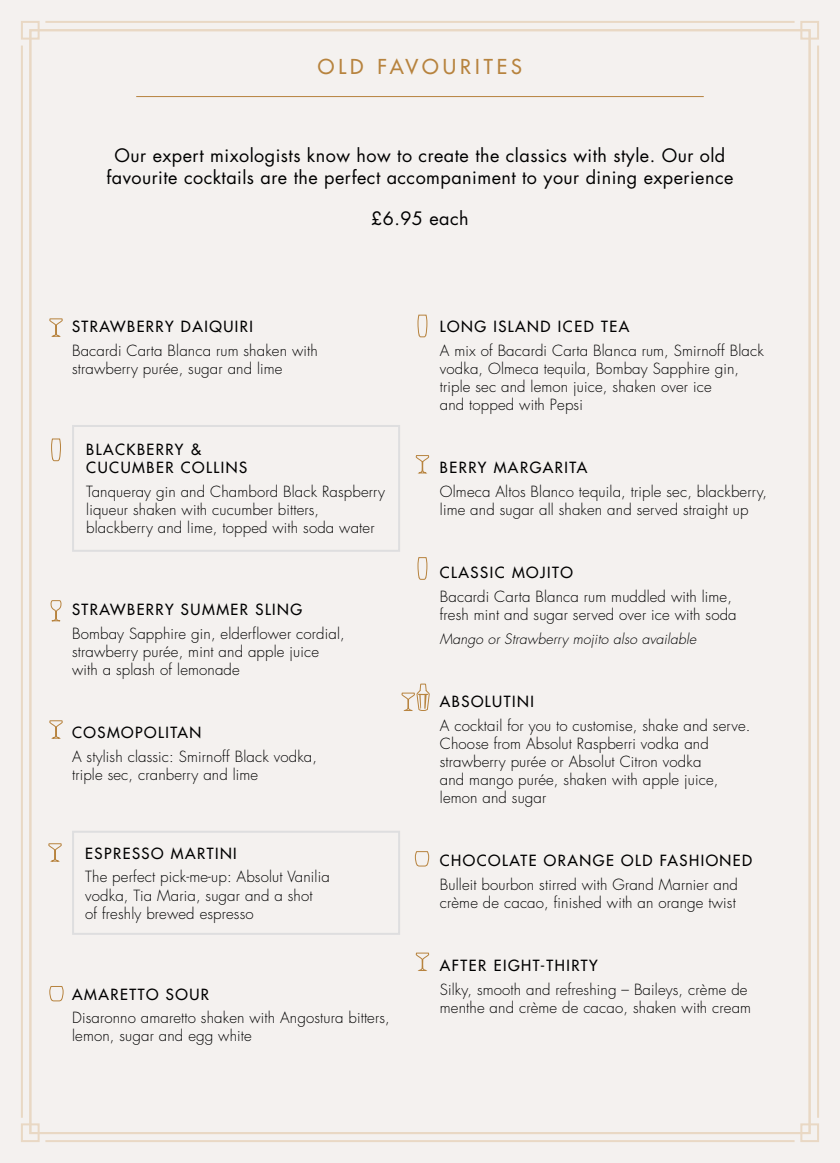
<style>
.page{position:relative;width:840px;height:1163px;background:#fff}
.page>*{position:absolute;margin:0;border:0;box-sizing:border-box;transform-origin:0 0}
.t1{font:500 20px "Futura Std";letter-spacing:.2em;color:#b7833e}
.t2{font:18px/21.6px "Futura Std";letter-spacing:.025em;color:#000;text-align:center}
.t3{font:300 15px/18px "Futura Std";letter-spacing:.01em;color:#000}
.t4{font:500 15px/18px "Futura Std";letter-spacing:.1em;color:#000}
.t5{font:italic 300 14px "Futura Std";letter-spacing:.01em;color:#000}
</style>
<div class="page">
<div style="left:0;top:0;width:839px;height:1162px;background:#f4f1ef"></div>
<div style="left:21px;top:21px;width:19px;height:19px;border:2px solid #e9d8c4"></div>
<div style="left:21px;top:1123px;width:19px;height:18px;border:2px solid #e9d8c4"></div>
<div style="left:799px;top:21px;width:19px;height:19px;border:2px solid #e9d8c4"></div>
<div style="left:799px;top:1123px;width:19px;height:18px;border:2px solid #e9d8c4"></div>
<hr style="left:45px;top:21px;width:749px;height:2px;background:#e9d8c4">
<hr style="left:45px;top:1139px;width:749px;height:2px;background:#e9d8c4">
<hr style="left:816px;top:46px;width:2px;height:1071px;background:#e9d8c4">
<hr style="left:21px;top:46px;width:2px;height:1071px;background:#e9d8c4">
<hr style="left:136px;top:96px;width:567px;height:1px;background:#b7833e">
<svg style="left:49px;top:318px;width:14px;height:19px"></svg>
<svg style="left:49px;top:720px;width:14px;height:19px"></svg>
<svg style="left:50px;top:600px;width:12px;height:21px"></svg>
<div style="left:72px;top:425px;width:328px;height:126px;border:2px solid #dededf"></div>
<svg style="left:51px;top:438px;width:10px;height:24px"></svg>
<div style="left:72px;top:830px;width:328px;height:104px;border:2px solid #dededf"></div>
<svg style="left:48px;top:843px;width:14px;height:19px"></svg>
<svg style="left:415px;top:455px;width:14px;height:19px"></svg>
<svg style="left:415px;top:952px;width:14px;height:19px"></svg>
<svg style="left:417px;top:557px;width:10px;height:23px"></svg>
<svg style="left:417px;top:314px;width:10px;height:24px"></svg>
<svg style="left:401px;top:683px;width:29px;height:28px"></svg>
<svg style="left:49px;top:986px;width:15px;height:16px"></svg>
<svg style="left:414px;top:851px;width:15px;height:16px"></svg>
<h1 class="t1" style="left:318px;top:54px;width:205px">OLD FAVOURITES</h1>
<p class="t2" style="left:106px;top:145px;width:628px">Our expert mixologists know how to create the classics with style. Our old favourite cocktails are the perfect accompaniment to your dining experience</p>
<p class="t4" style="left:72px;top:317px;width:182px">STRAWBERRY DAIQUIRI</p>
<p class="t3" style="left:72px;top:342px;width:247px">Bacardi Carta Blanca rum shaken with strawberry purée, sugar and lime</p>
<p class="t2" style="left:371px;top:207px;width:99px">£6.95 each</p>
<p class="t4" style="left:439px;top:317px;width:191px">LONG ISLAND ICED TEA</p>
<p class="t3" style="left:439px;top:342px;width:325px">A mix of Bacardi Carta Blanca rum, Smirnoff Black vodka, Olmeca tequila, Bombay Sapphire gin, triple sec and lemon juice, shaken over ice<br>and topped with Pepsi</p>
<p class="t4" style="left:86px;top:440px;width:162px">BLACKBERRY &amp;<br>CUCUMBER COLLINS</p>
<p class="t3" style="left:86px;top:482px;width:300px">Tanqueray gin and Chambord Black Raspberry liqueur shaken with cucumber bitters, blackberry and lime, topped with soda water</p>
<p class="t4" style="left:72px;top:600px;width:231px">STRAWBERRY SUMMER SLING</p>
<p class="t3" style="left:72px;top:625px;width:274px">Bombay Sapphire gin, elderflower cordial, strawberry purée, mint and apple juice with a splash of lemonade</p>
<p class="t4" style="left:72px;top:724px;width:131px">COSMOPOLITAN</p>
<p class="t3" style="left:72px;top:748px;width:246px">A stylish classic: Smirnoff Black vodka, triple sec, cranberry and lime</p>
<p class="t4" style="left:85px;top:844px;width:153px">ESPRESSO MARTINI</p>
<p class="t3" style="left:85px;top:868px;width:246px">The perfect pick-me-up: Absolut Vanilia vodka, Tia Maria, sugar and a shot<br>of freshly brewed espresso</p>
<p class="t4" style="left:72px;top:985px;width:138px">AMARETTO SOUR</p>
<p class="t3" style="left:72px;top:1009px;width:319px">Disaronno amaretto shaken with Angostura bitters, lemon, sugar and egg white</p>
<p class="t4" style="left:439px;top:459px;width:149px">BERRY MARGARITA</p>
<p class="t3" style="left:439px;top:483px;width:328px">Olmeca Altos Blanco tequila, triple sec, blackberry, lime and sugar all shaken and served straight up</p>
<p class="t4" style="left:439px;top:564px;width:134px">CLASSIC MOJITO</p>
<p class="t3" style="left:439px;top:588px;width:298px">Bacardi Carta Blanca rum muddled with lime, fresh mint and sugar served over ice with soda</p>
<p class="t5" style="left:439px;top:630px;width:258px">Mango or Strawberry mojito also available</p>
<p class="t4" style="left:439px;top:692px;width:95px">ABSOLUTINI</p>
<p class="t3" style="left:439px;top:716px;width:312px">A cocktail for you to customise, shake and serve.<br>Choose from Absolut Raspberri vodka and strawberry purée or Absolut Citron vodka<br>and mango purée, shaken with apple juice, lemon and sugar</p>
<p class="t4" style="left:439px;top:851px;width:314px">CHOCOLATE ORANGE OLD FASHIONED</p>
<p class="t3" style="left:439px;top:875px;width:299px">Bulleit bourbon stirred with Grand Marnier and crème de cacao, finished with an orange twist</p>
<p class="t4" style="left:439px;top:956px;width:159px">AFTER EIGHT-THIRTY</p>
<p class="t3" style="left:439px;top:980px;width:312px">Silky, smooth and refreshing – Baileys, crème de menthe and crème de cacao, shaken with cream</p>
</div>
